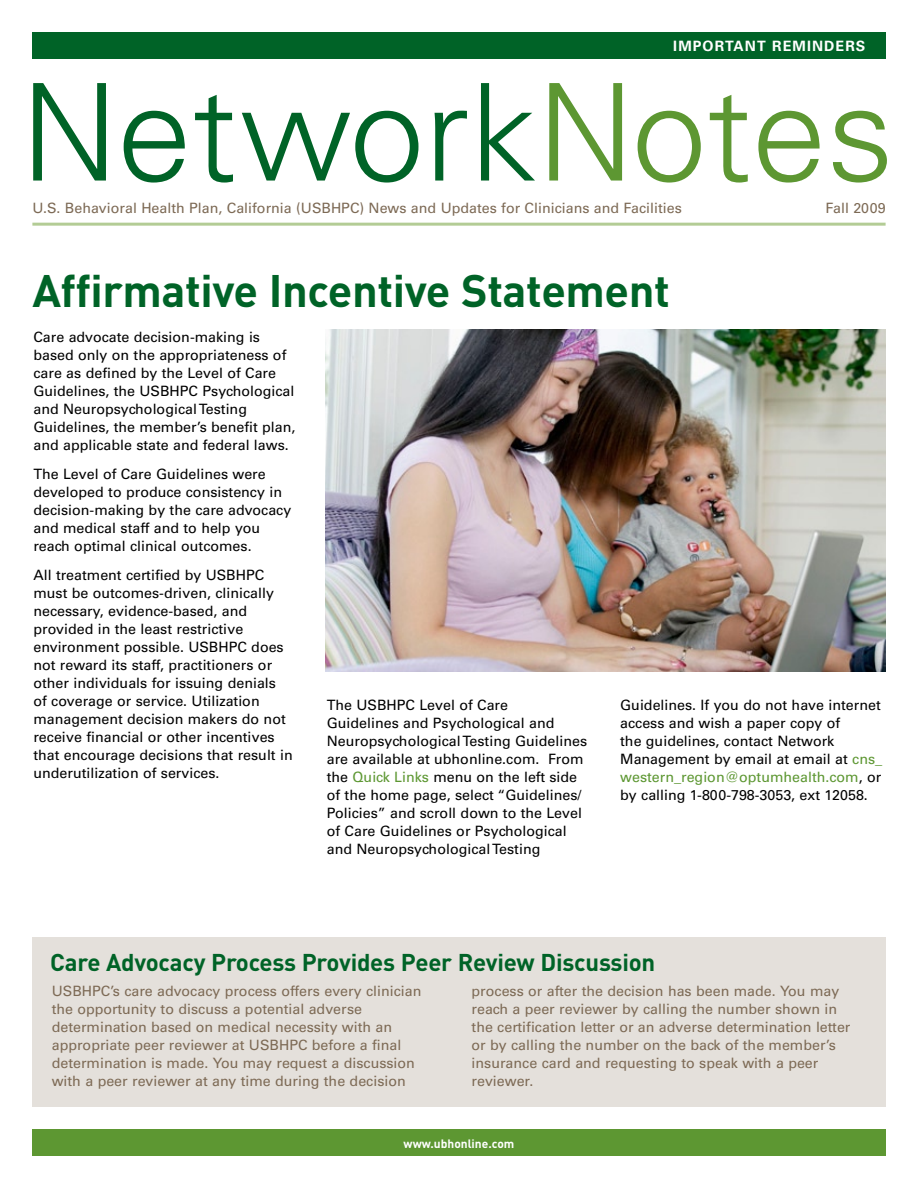
<style>
.page{position:relative;width:918px;height:1188px;background:#fff}
.page>*{position:absolute;margin:0;border:0;box-sizing:border-box;transform-origin:0 0}
.t1{font:300 135px "Univers";color:#006327}
.t2{font:700 45px "DIN";letter-spacing:-.01em;color:#006327}
.t3{font:700 24px "DIN";letter-spacing:-.01em;color:#006327}
.t4{font:14.25px/18px "Univers";color:#000}
.t5{font:14.25px/18px "Univers";color:#7d6a55}
.t6{font:700 14.25px "Univers";letter-spacing:.075em;color:#fff}
.t7{font:700 12px "DIN";color:#fff}
.s1{color:#5d9732}
</style>
<div class="page">
<div style="left:32px;top:1129px;width:854px;height:27px;background:#5d9732"></div>
<div style="left:32px;top:32px;width:854px;height:27px;background:#006327"></div>
<hr style="left:32px;top:223px;width:854px;height:3px;background:#b3cc95">
<img style="left:326px;top:330px;width:560px;height:342px">
<div style="left:32px;top:938px;width:854px;height:169px;background:#e4e0db"></div>
<p class="t6" style="left:673px;top:38px;width:194px">IMPORTANT REMINDERS</p>
<h1 class="t1" style="left:21px;top:51px;width:875px">Network<span class="s1">Notes</span></h1>
<p class="t5" style="left:32px;top:199px;width:651px">U.S. Behavioral Health Plan, California (USBHPC) News and Updates for Clinicians and Facilities</p>
<p class="t5" style="left:825px;top:199px;width:62px">Fall 2009</p>
<h2 class="t2" style="left:32px;top:262px;width:639px">Affirmative Incentive Statement</h2>
<p class="t4" style="left:33px;top:328px;width:264px">Care advocate decision-making is based only on the appropriateness of care as defined by the Level of Care Guidelines, the USBHPC Psychological and Neuropsychological Testing Guidelines, the member’s benefit plan, and applicable state and federal laws.</p>
<p class="t4" style="left:33px;top:465px;width:259px">The Level of Care Guidelines were developed to produce consistency in decision-making by the care advocacy and medical staff and to help you reach optimal clinical outcomes.</p>
<p class="t4" style="left:33px;top:566px;width:261px">All treatment certified by USBHPC must be outcomes-driven, clinically necessary, evidence-based, and provided in the least restrictive environment possible. USBHPC does not reward its staff, practitioners or other individuals for issuing denials of coverage or service. Utilization management decision makers do not receive financial or other incentives that encourage decisions that result in underutilization of services.</p>
<p class="t4" style="left:327px;top:696px;width:262px">The USBHPC Level of Care<br>Guidelines and Psychological and Neuropsychological Testing Guidelines are available at ubhonline.com. From the <span class="s1">Quick Links</span> menu on the left side of the home page, select “Guidelines/ Policies” and scroll down to the Level of Care Guidelines or Psychological and Neuropsychological Testing</p>
<p class="t4" style="left:620px;top:696px;width:264px">Guidelines. If you do not have internet access and wish a paper copy of<br>the guidelines, contact Network Management by email at email at <span class="s1">cns_ western_region@optumhealth.com</span>, or by calling 1-800-798-3053, ext 12058.</p>
<h3 class="t3" style="left:50px;top:947px;width:607px">Care Advocacy Process Provides Peer Review Discussion</h3>
<p class="t5" style="left:52px;top:982px;width:371px">USBHPC’s care advocacy process offers every clinician the opportunity to discuss a potential adverse determination based on medical necessity with an appropriate peer reviewer at USBHPC before a final determination is made. You may request a discussion with a peer reviewer at any time during the decision</p>
<p class="t5" style="left:472px;top:982px;width:380px">process or after the decision has been made. You may reach a peer reviewer by calling the number shown in the certification letter or an adverse determination letter or by calling the number on the back of the member’s insurance card and requesting to speak with a peer reviewer.</p>
<p class="t7" style="left:404px;top:1136px;width:112px">www.ubhonline.com</p>
</div>
